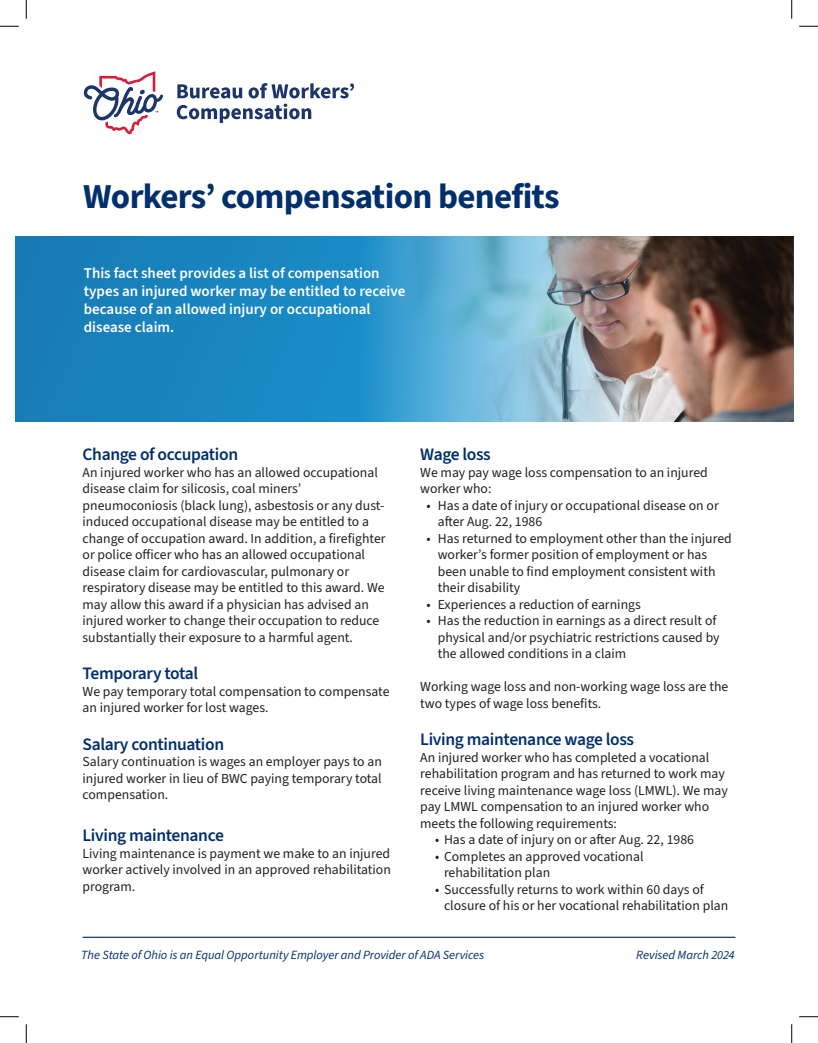
<style>
.page{position:relative;width:818px;height:1043px;background:#fff}
.page>*{position:absolute;margin:0;border:0;box-sizing:border-box;transform-origin:0 0}
.t1{font:700 35px "Source Sans 3";letter-spacing:-.02em;color:#002f6b}
.t2{font:600 17.5px "Source Sans 3";letter-spacing:-.02em;color:#002f6b}
.t3{font:600 15px/18px "Source Sans 3";color:#fff}
.t4{font:13.75px/16.5px "Source Sans 3";color:#231f20}
.t5{font:italic 12.5px "Source Sans 3";letter-spacing:-.005em;color:#002f6b}
</style>
<div class="page">
<div style="left:15px;top:236px;width:774px;height:185px;background:#1883bd"></div>
<img style="left:318px;top:236px;width:475px;height:185px">
<svg style="left:177px;top:84px;width:65px;height:14px"></svg>
<svg style="left:248px;top:83px;width:106px;height:15px"></svg>
<svg style="left:177px;top:104px;width:134px;height:19px"></svg>
<svg style="left:83px;top:71px;width:80px;height:64px"></svg>
<hr style="left:82px;top:936px;width:653px;height:2px;background:#144074">
<svg style="left:0;top:25px;width:19px;height:2px"></svg>
<svg style="left:799px;top:25px;width:19px;height:2px"></svg>
<svg style="left:0;top:1016px;width:19px;height:1px"></svg>
<svg style="left:799px;top:1016px;width:19px;height:1px"></svg>
<svg style="left:25px;top:0;width:2px;height:19px"></svg>
<svg style="left:25px;top:1024px;width:2px;height:18px"></svg>
<svg style="left:791px;top:0;width:1px;height:19px"></svg>
<svg style="left:791px;top:1024px;width:1px;height:18px"></svg>
<h1 class="t1" style="left:83px;top:173px;width:478px">Workers’ compensation benefits</h1>
<p class="t3" style="left:84px;top:264px;width:323px">This fact sheet provides a list of compensation types an injured worker may be entitled to receive because of an allowed injury or occupational disease claim.</p>
<p class="t2" style="left:82px;top:443px;width:157px">Change of occupation</p>
<p class="t4" style="left:82px;top:464px;width:304px">An injured worker who has an allowed occupational disease claim for silicosis, coal miners’ pneumoconiosis (black lung), asbestosis or any dust&shy;induced occupational disease may be entitled to a change of occupation award. In addition, a firefighter or police officer who has an allowed occupational disease claim for cardiovascular, pulmonary or respiratory disease may be entitled to this award. We may allow this award if a physician has advised an injured worker to change their occupation to reduce substantially their exposure to a harmful agent.</p>
<p class="t2" style="left:82px;top:662px;width:117px">Temporary total</p>
<p class="t4" style="left:82px;top:683px;width:308px">We pay temporary total compensation to compensate an injured worker for lost wages.</p>
<p class="t2" style="left:82px;top:732px;width:143px">Salary continuation</p>
<p class="t4" style="left:82px;top:753px;width:301px;text-align:justify">Salary continuation is wages an employer pays to an injured worker in lieu of BWC paying temporary total compensation.</p>
<p class="t2" style="left:82px;top:824px;width:143px">Living maintenance</p>
<p class="t4" style="left:82px;top:845px;width:310px;text-align:justify">Living maintenance is payment we make to an injured worker actively involved in an approved rehabilitation program.</p>
<p class="t2" style="left:420px;top:443px;width:72px">Wage loss</p>
<p class="t4" style="left:420px;top:464px;width:289px">We may pay wage loss compensation to an injured worker who:</p>
<p class="t4" style="left:438px;top:497px;width:282px;text-indent:-11px">• Has a date of injury or occupational disease on or after Aug. 22, 1986</p>
<p class="t4" style="left:438px;top:530px;width:295px;text-indent:-11px">• Has returned to employment other than the injured worker’s former position of employment or has been unable to find employment consistent with their disability</p>
<p class="t4" style="left:426px;top:596px;width:216px">• Experiences a reduction of earnings</p>
<p class="t4" style="left:438px;top:612px;width:283px;text-indent:-11px">• Has the reduction in earnings as a direct result of physical and/or psychiatric restrictions caused by the allowed conditions in a claim</p>
<p class="t4" style="left:420px;top:678px;width:309px">Working wage loss and non-working wage loss are the two types of wage loss benefits.</p>
<p class="t2" style="left:420px;top:728px;width:215px">Living maintenance wage loss</p>
<p class="t4" style="left:420px;top:749px;width:309px">An injured worker who has completed a vocational rehabilitation program and has returned to work may receive living maintenance wage loss (LMWL). We may pay LMWL compensation to an injured worker who meets the following requirements:</p>
<p class="t4" style="left:435px;top:831px;width:260px">• Has a date of injury on or after Aug. 22, 1986</p>
<p class="t4" style="left:444px;top:848px;width:201px;text-indent:-9px">• Completes an approved vocational rehabilitation plan</p>
<p class="t4" style="left:444px;top:881px;width:286px;text-indent:-9px">• Successfully returns to work within 60 days of closure of his or her vocational rehabilitation plan</p>
<p class="t5" style="left:81px;top:946px;width:404px">The State of Ohio is an Equal Opportunity Employer and Provider of ADA Services</p>
<p class="t5" style="left:636px;top:946px;width:100px">Revised March 2024</p>
</div>
